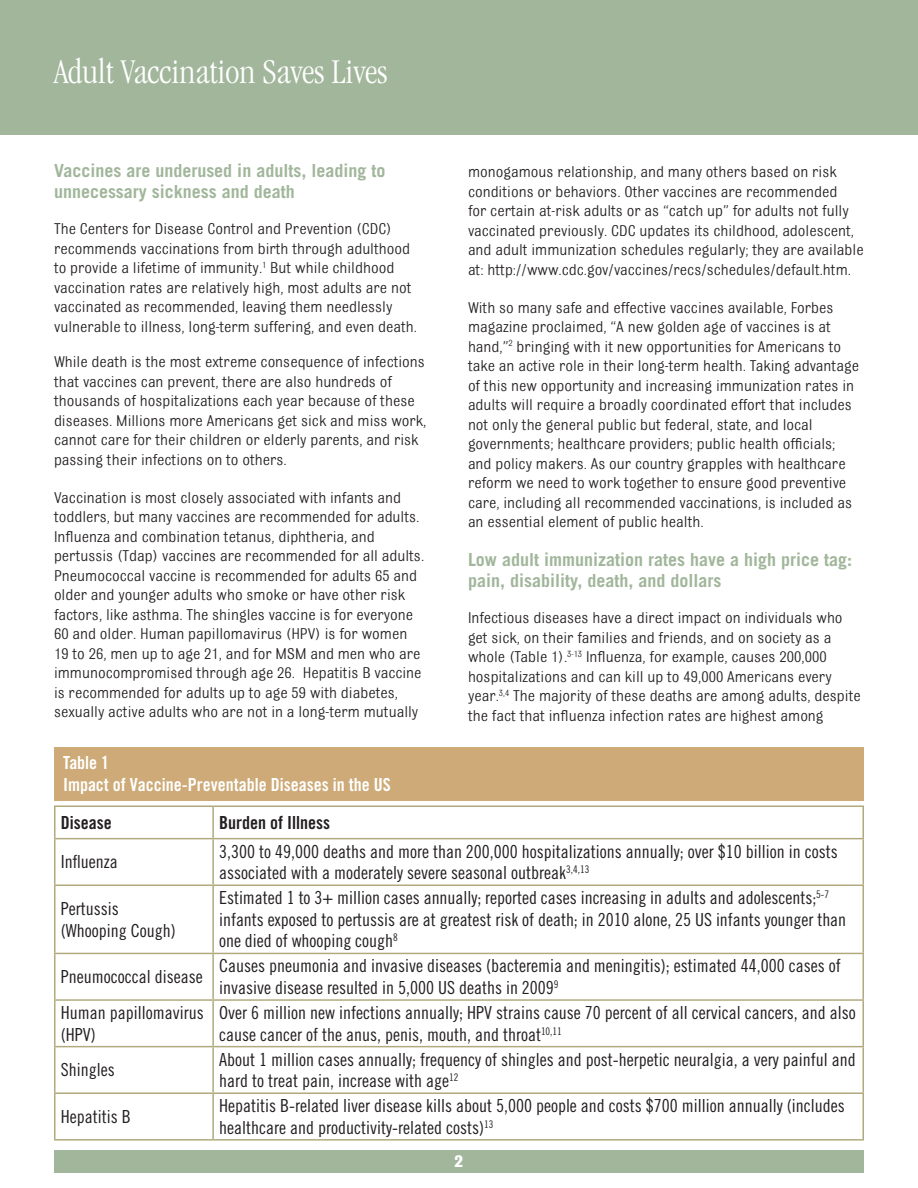
<style>
.page{position:relative;width:918px;height:1188px;background:#fff}
.page>*{position:absolute;margin:0;border:0;box-sizing:border-box;transform-origin:0 0}
.t1{font:300 condensed 36px "Garamond";color:#fff}
.t2{font:18px/21.6px "Trade Gothic LT Std Cn 18";color:#231f20}
.t3{font:700 18px/21px "Trade Gothic";color:#a1b69b}
.t4{font:18px "Trade Gothic LT Std Bd Cn 20";color:#fff}
.t5{font:18px "Trade Gothic LT Std Bd Cn 20";color:#231f20}
.t6{font:700 18px "Bulldog";color:#fff}
.t7{font:16.5px/19.5px "Bulldog";color:#231f20}
</style>
<div class="page">
<div style="left:0;top:0;width:918px;height:135px;background:#a1b69b"></div>
<div style="left:54px;top:747px;width:810px;height:54px;background:#ceaa78"></div>
<div style="left:54px;top:1150px;width:810px;height:23px;background:#a1b69b"></div>
<hr style="left:54px;top:807px;width:2px;height:31px;background:#b1aa7d">
<hr style="left:212px;top:807px;width:2px;height:31px;background:#b1aa7d">
<hr style="left:862px;top:807px;width:2px;height:31px;background:#b1aa7d">
<hr style="left:54px;top:839px;width:2px;height:45px;background:#b1aa7d">
<hr style="left:212px;top:839px;width:2px;height:45px;background:#b1aa7d">
<hr style="left:862px;top:839px;width:2px;height:45px;background:#b1aa7d">
<hr style="left:54px;top:886px;width:2px;height:67px;background:#b1aa7d">
<hr style="left:212px;top:886px;width:2px;height:67px;background:#b1aa7d">
<hr style="left:862px;top:886px;width:2px;height:67px;background:#b1aa7d">
<hr style="left:54px;top:954px;width:2px;height:45px;background:#b1aa7d">
<hr style="left:212px;top:954px;width:2px;height:45px;background:#b1aa7d">
<hr style="left:862px;top:954px;width:2px;height:45px;background:#b1aa7d">
<hr style="left:54px;top:1001px;width:2px;height:45px;background:#b1aa7d">
<hr style="left:212px;top:1001px;width:2px;height:45px;background:#b1aa7d">
<hr style="left:862px;top:1001px;width:2px;height:45px;background:#b1aa7d">
<hr style="left:54px;top:1047px;width:2px;height:45px;background:#b1aa7d">
<hr style="left:212px;top:1047px;width:2px;height:45px;background:#b1aa7d">
<hr style="left:862px;top:1047px;width:2px;height:45px;background:#b1aa7d">
<hr style="left:54px;top:1094px;width:2px;height:45px;background:#b1aa7d">
<hr style="left:212px;top:1094px;width:2px;height:45px;background:#b1aa7d">
<hr style="left:862px;top:1094px;width:2px;height:45px;background:#b1aa7d">
<hr style="left:54px;top:806px;width:159px;height:1px;background:#b1aa7d">
<hr style="left:213px;top:806px;width:651px;height:1px;background:#b1aa7d">
<hr style="left:54px;top:838px;width:159px;height:1px;background:#b1aa7d">
<hr style="left:213px;top:838px;width:651px;height:1px;background:#b1aa7d">
<hr style="left:54px;top:884px;width:159px;height:2px;background:#b1aa7d">
<hr style="left:213px;top:884px;width:651px;height:2px;background:#b1aa7d">
<hr style="left:54px;top:953px;width:159px;height:1px;background:#b1aa7d">
<hr style="left:213px;top:953px;width:651px;height:1px;background:#b1aa7d">
<hr style="left:54px;top:999px;width:159px;height:2px;background:#b1aa7d">
<hr style="left:213px;top:999px;width:651px;height:2px;background:#b1aa7d">
<hr style="left:54px;top:1046px;width:159px;height:1px;background:#b1aa7d">
<hr style="left:213px;top:1046px;width:651px;height:1px;background:#b1aa7d">
<hr style="left:54px;top:1092px;width:159px;height:2px;background:#b1aa7d">
<hr style="left:213px;top:1092px;width:651px;height:2px;background:#b1aa7d">
<hr style="left:54px;top:1139px;width:159px;height:2px;background:#b1aa7d">
<hr style="left:213px;top:1139px;width:651px;height:2px;background:#b1aa7d">
<p class="t1" style="left:54px;top:52px;width:335px">Adult Vaccination Saves Lives</p>
<p class="t3" style="left:54px;top:160px;width:333px">Vaccines are underused in adults, leading to unnecessary sickness and death</p>
<p class="t7" style="left:54px;top:219px;width:365px">The Centers for Disease Control and Prevention (CDC) recommends vaccinations from birth through adulthood to provide a lifetime of immunity.<sup>1</sup> But while childhood vaccination rates are relatively high, most adults are not vaccinated as recommended, leaving them needlessly vulnerable to illness, long-term suffering, and even death.</p>
<p class="t7" style="left:54px;top:352px;width:374px">While death is the most extreme consequence of infections that vaccines can prevent, there are also hundreds of thousands of hospitalizations each year because of these diseases. Millions more Americans get sick and miss work, cannot care for their children or elderly parents, and risk passing their infections on to others.</p>
<p class="t7" style="left:54px;top:487px;width:372px">Vaccination is most closely associated with infants and toddlers, but many vaccines are recommended for adults.<br>Influenza and combination tetanus, diphtheria, and pertussis (Tdap) vaccines are recommended for all adults.<br>Pneumococcal vaccine is recommended for adults 65 and older and younger adults who smoke or have other risk factors, like asthma. The shingles vaccine is for everyone 60 and older. Human papillomavirus (HPV) is for women 19 to 26, men up to age 21, and for MSM and men who are immunocompromised through age 26. Hepatitis B vaccine is recommended for adults up to age 59 with diabetes, sexually active adults who are not in a long-term mutually</p>
<p class="t7" style="left:468px;top:162px;width:397px">monogamous relationship, and many others based on risk conditions or behaviors. Other vaccines are recommended<br>for certain at-risk adults or as “catch up” for adults not fully vaccinated previously. CDC updates its childhood, adolescent, and adult immunization schedules regularly; they are available at: http://www.cdc.gov/vaccines/recs/schedules/default.htm.</p>
<p class="t7" style="left:468px;top:297px;width:393px">With so many safe and effective vaccines available, Forbes magazine proclaimed, “A new golden age of vaccines is at hand,”<sup>2</sup> bringing with it new opportunities for Americans to take an active role in their long-term health. Taking advantage of this new opportunity and increasing immunization rates in adults will require a broadly coordinated effort that includes not only the general public but federal, state, and local governments; healthcare providers; public health officials; and policy makers. As our country grapples with healthcare reform we need to work together to ensure good preventive care, including all recommended vaccinations, is included as an essential element of public health.</p>
<p class="t3" style="left:468px;top:549px;width:386px">Low adult immunization rates have a high price tag: pain, disability, death, and dollars</p>
<p class="t7" style="left:468px;top:608px;width:394px">Infectious diseases have a direct impact on individuals who get sick, on their families and friends, and on society as a whole (Table 1).<sup>3-13</sup> Influenza, for example, causes 200,000 hospitalizations and can kill up to 49,000 Americans every year.<sup>3,4</sup> The majority of these deaths are among adults, despite the fact that influenza infection rates are highest among</p>
<p class="t4" style="left:63px;top:752px;width:48px">Table 1</p>
<p class="t4" style="left:63px;top:773px;width:329px">Impact of Vaccine-Preventable Diseases in the US</p>
<p class="t5" style="left:61px;top:812px;width:52px">Disease</p>
<p class="t5" style="left:219px;top:812px;width:112px">Burden of Illness</p>
<p class="t2" style="left:61px;top:851px;width:58px">Influenza</p>
<p class="t2" style="left:219px;top:840px;width:620px">3,300 to 49,000 deaths and more than 200,000 hospitalizations annually; over $10 billion in costs associated with a moderately severe seasonal outbreak<sup>3,4,13</sup></p>
<p class="t2" style="left:61px;top:898px;width:59px">Pertussis</p>
<p class="t2" style="left:61px;top:919px;width:116px">(Whooping Cough)</p>
<p class="t2" style="left:219px;top:887px;width:629px">Estimated 1 to 3+ million cases annually; reported cases increasing in adults and adolescents;<sup>5-7 </sup>infants exposed to pertussis are at greatest risk of death; in 2010 alone, 25 US infants younger than one died of whooping cough<sup>8</sup></p>
<p class="t2" style="left:61px;top:966px;width:143px">Pneumococcal disease</p>
<p class="t2" style="left:219px;top:955px;width:623px">Causes pneumonia and invasive diseases (bacteremia and meningitis); estimated 44,000 cases of invasive disease resulted in 5,000 US deaths in 2009<sup>9</sup></p>
<p class="t2" style="left:61px;top:1002px;width:144px">Human papillomavirus (HPV)</p>
<p class="t2" style="left:219px;top:1002px;width:638px">Over 6 million new infections annually; HPV strains cause 70 percent of all cervical cancers, and also cause cancer of the anus, penis, mouth, and throat<sup>10,11</sup></p>
<p class="t2" style="left:61px;top:1059px;width:55px">Shingles</p>
<p class="t2" style="left:219px;top:1048px;width:638px">About 1 million cases annually; frequency of shingles and post-herpetic neuralgia, a very painful and hard to treat pain, increase with age<sup>12</sup></p>
<p class="t2" style="left:61px;top:1106px;width:71px">Hepatitis B</p>
<p class="t2" style="left:219px;top:1095px;width:627px">Hepatitis B-related liver disease kills about 5,000 people and costs $700 million annually (includes healthcare and productivity-related costs)<sup>13</sup></p>
<p class="t6" style="left:455px;top:1152px;width:10px">2</p>
</div>
